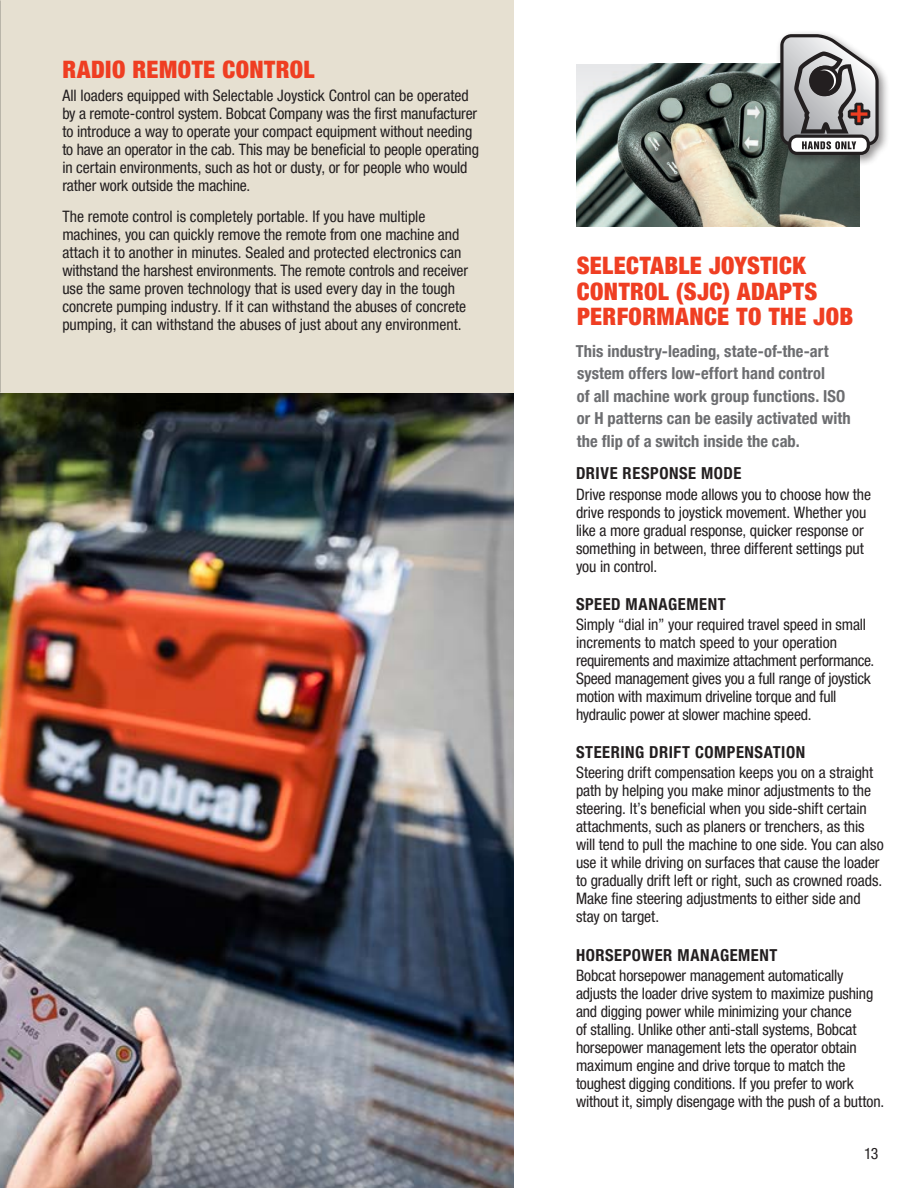
<style>
.page{position:relative;width:918px;height:1188px;background:#fff}
.page>*{position:absolute;margin:0;border:0;box-sizing:border-box;transform-origin:0 0}
.t1{font:900 condensed 24px/25.5px "Helvetica Neue LT Pro";letter-spacing:.02em;color:#ef3e22}
.t2{font:700 condensed 16.5px/22.5px "Helvetica Neue LT Pro";letter-spacing:.005em;color:#6c6d70}
.t3{font:700 condensed 16.5px "Helvetica Neue LT Pro";letter-spacing:.035em;color:#231f20}
.t4{font:condensed 15.75px/18px "Helvetica Neue LT Pro";letter-spacing:-.005em;color:#231f20}
</style>
<div class="page">
<img style="left:0;top:392px;width:514px;height:796px">
<div style="left:0;top:0;width:514px;height:392px;background:#e6e0d1"></div>
<img style="left:0;top:0;width:1px;height:392px">
<img style="left:576px;top:149px;width:284px;height:77px">
<div style="left:0;top:384px;width:56px;height:419px;background:#231f20;opacity:.75"></div>
<svg style="left:576px;top:64px;width:200px;height:85px"></svg>
<div style="left:776px;top:29px;width:114px;height:138px;background:#231f20;opacity:.5"></div>
<svg style="left:780px;top:34px;width:99px;height:121px"></svg>
<h1 class="t1" style="left:62px;top:57px;width:254px">RADIO REMOTE CONTROL</h1>
<p class="t4" style="left:62px;top:86px;width:418px">All loaders equipped with Selectable Joystick Control can be operated by a remote-control system. Bobcat Company was the first manufacturer to introduce a way to operate your compact equipment without needing to have an operator in the cab. This may be beneficial to people operating in certain environments, such as hot or dusty, or for people who would rather work outside the machine.</p>
<p class="t4" style="left:62px;top:207px;width:407px">The remote control is completely portable. If you have multiple machines, you can quickly remove the remote from one machine and attach it to another in minutes. Sealed and protected electronics can withstand the harshest environments. The remote controls and receiver use the same proven technology that is used every day in the tough concrete pumping industry. If it can withstand the abuses of concrete pumping, it can withstand the abuses of just about any environment.</p>
<h1 class="t1" style="left:577px;top:253px;width:278px">SELECTABLE JOYSTICK<br>CONTROL (SJC) ADAPTS<br>PERFORMANCE TO THE JOB</h1>
<p class="t2" style="left:576px;top:340px;width:276px">This industry-leading, state-of-the-art system offers low-effort hand control<br>of all machine work group functions. ISO or H patterns can be easily activated with the flip of a switch inside the cab.</p>
<p class="t3" style="left:576px;top:464px;width:167px">DRIVE RESPONSE MODE</p>
<p class="t4" style="left:576px;top:485px;width:297px">Drive response mode allows you to choose how the drive responds to joystick movement. Whether you like a more gradual response, quicker response or something in between, three different settings put you in control.</p>
<p class="t3" style="left:576px;top:594px;width:151px">SPEED MANAGEMENT</p>
<p class="t4" style="left:576px;top:615px;width:300px">Simply “dial in” your required travel speed in small increments to match speed to your operation requirements and maximize attachment performance.<br>Speed management gives you a full range of joystick motion with maximum driveline torque and full hydraulic power at slower machine speed.</p>
<p class="t3" style="left:576px;top:743px;width:231px">STEERING DRIFT COMPENSATION</p>
<p class="t4" style="left:576px;top:764px;width:309px">Steering drift compensation keeps you on a straight path by helping you make minor adjustments to the steering. It’s beneficial when you side-shift certain attachments, such as planers or trenchers, as this will tend to pull the machine to one side. You can also use it while driving on surfaces that cause the loader to gradually drift left or right, such as crowned roads.<br>Make fine steering adjustments to either side and stay on target.</p>
<p class="t3" style="left:576px;top:945px;width:203px">HORSEPOWER MANAGEMENT</p>
<p class="t4" style="left:576px;top:966px;width:310px">Bobcat horsepower management automatically adjusts the loader drive system to maximize pushing and digging power while minimizing your chance<br>of stalling. Unlike other anti-stall systems, Bobcat horsepower management lets the operator obtain maximum engine and drive torque to match the toughest digging conditions. If you prefer to work without it, simply disengage with the push of a button.</p>
<p class="t4" style="left:864px;top:1144px;width:16px">13</p>
</div>
